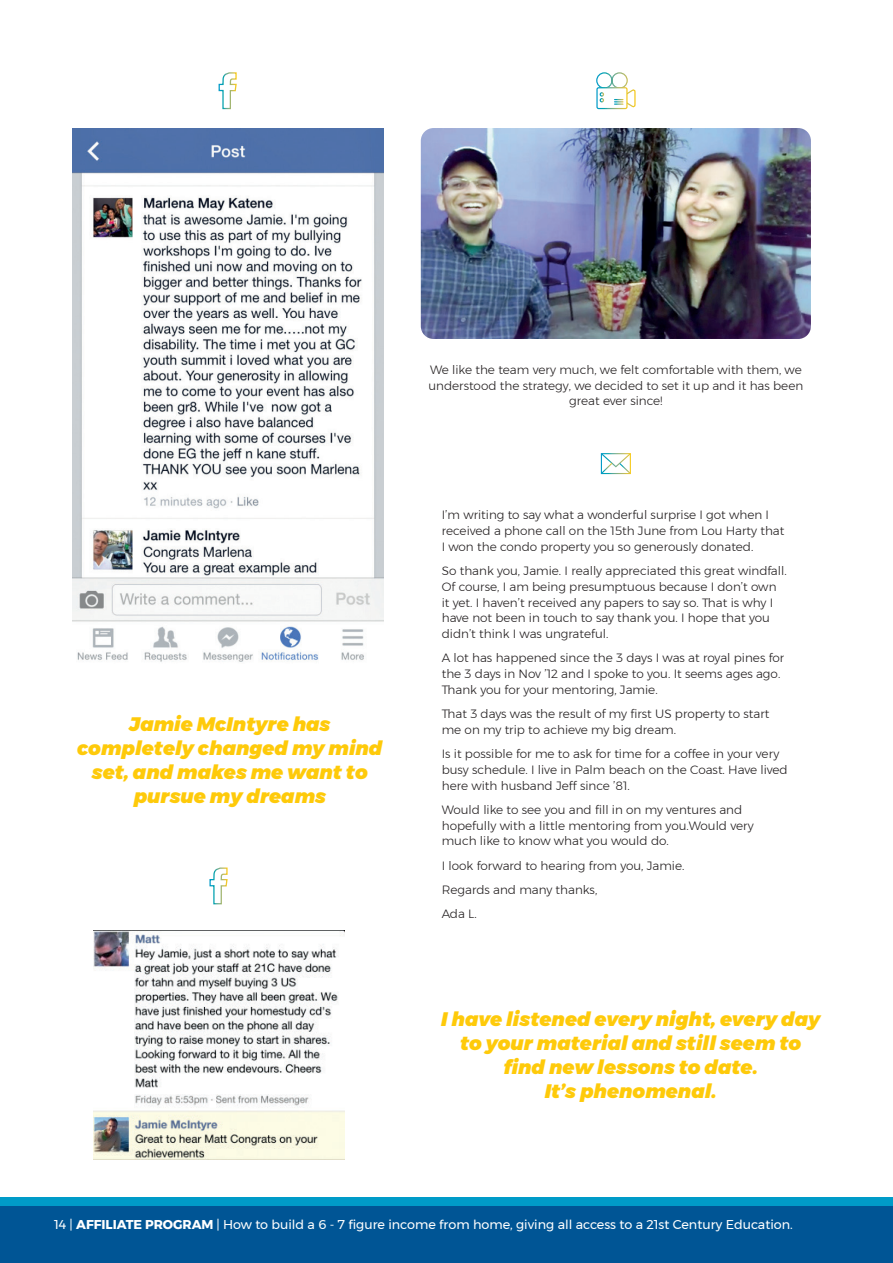
<style>
.page{position:relative;width:893px;height:1263px;background:#fff}
.page>*{position:absolute;margin:0;border:0;box-sizing:border-box;transform-origin:0 0}
.JM_sub{font:italic 900 19.5px/24px "Montserrat";color:#feca0a;text-align:center}
.t1{font:12.75px "Montserrat";color:#fff}
.txt{font:300 12px/15.8px "Montserrat";color:#231f20}
.s1{font-weight:700}
</style>
<div class="page">
<svg style="left:601px;top:453px;width:30px;height:21px"></svg>
<img style="left:72px;top:128px;width:311px;height:534px">
<svg style="left:218px;top:72px;width:19px;height:38px"></svg>
<img style="left:421px;top:128px;width:390px;height:211px">
<div style="left:596px;top:87px;width:32px;height:22px;border:1px solid #fff;border-radius:2px"></div>
<svg style="left:596px;top:72px;width:40px;height:35px"></svg>
<svg style="left:209px;top:867px;width:19px;height:38px"></svg>
<img style="left:93px;top:930px;width:251px;height:229px">
<div style="left:0;top:1205px;width:893px;height:58px;background:#005595"></div>
<div style="left:0;top:1197px;width:893px;height:8px;background:#009bc8"></div>
<p class="JM_sub" style="left:77px;top:712px;width:307px">Jamie McIntyre has completely changed my mind set, and makes me want to pursue my dreams</p>
<p class="txt" style="left:428px;top:361px;width:376px;text-align:center">We like the team very much, we felt comfortable with them, we understood the strategy, we decided to set it up and it has been great ever since!</p>
<p class="txt" style="left:442px;top:507px;width:344px">I’m writing to say what a wonderful surprise I got when I received a phone call on the 15th June from Lou Harty that<br>I won the condo property you so generously donated.</p>
<p class="txt" style="left:442px;top:563px;width:346px">So thank you, Jamie. I really appreciated this great windfall.<br>Of course, I am being presumptuous because I don’t own it yet. I haven’t received any papers to say so. That is why I have not been in touch to say thank you. I hope that you didn’t think I was ungrateful.</p>
<p class="txt" style="left:442px;top:650px;width:344px">A lot has happened since the 3 days I was at royal pines for the 3 days in Nov ’12 and I spoke to you. It seems ages ago.<br>Thank you for your mentoring, Jamie.</p>
<p class="txt" style="left:442px;top:706px;width:329px">That 3 days was the result of my first US property to start me on my trip to achieve my big dream.</p>
<p class="txt" style="left:442px;top:746px;width:348px">Is it possible for me to ask for time for a coffee in your very busy schedule. I live in Palm beach on the Coast. Have lived here with husband Jeff since ’81.</p>
<p class="txt" style="left:442px;top:802px;width:314px">Would like to see you and fill in on my ventures and hopefully with a little mentoring from you.Would very much like to know what you would do.</p>
<p class="txt" style="left:442px;top:857px;width:244px">I look forward to hearing from you, Jamie.</p>
<p class="txt" style="left:442px;top:882px;width:157px">Regards and many thanks,</p>
<p class="txt" style="left:442px;top:906px;width:37px">Ada L.</p>
<p class="JM_sub" style="left:441px;top:1007px;width:381px">I have listened every night, every day to your material and still seem to find new lessons to date.</p>
<p class="JM_sub" style="left:545px;top:1079px;width:174px">It’s phenomenal.</p>
<p class="t1" style="left:54px;top:1214px;width:740px">14 | <span class="s1">AFFILIATE PROGRAM</span> | How to build a 6 - 7 figure income from home, giving all access to a 21st Century Education.</p>
</div>
